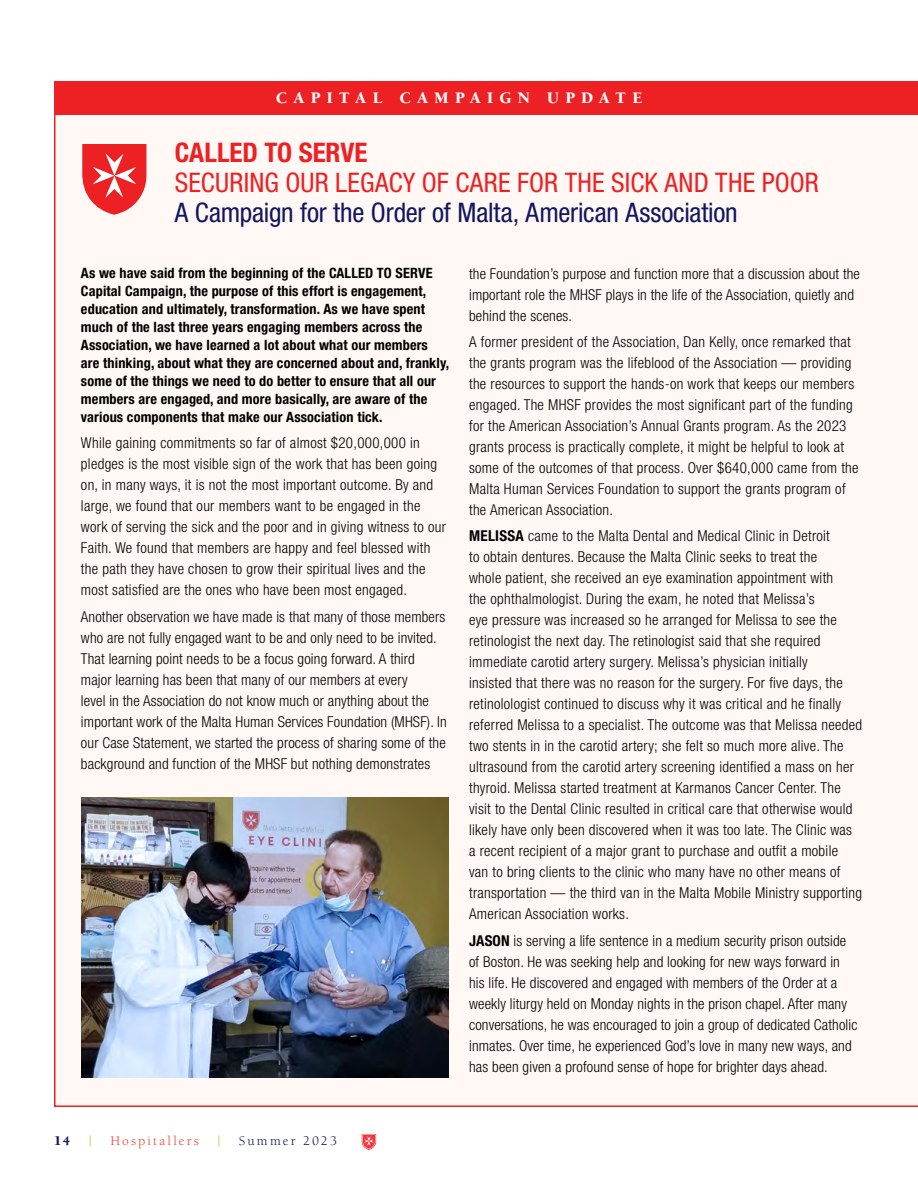
<style>
.page{position:relative;width:918px;height:1188px;background:#fff}
.page>*{position:absolute;margin:0;border:0;box-sizing:border-box;transform-origin:0 0}
.t1{font:condensed 27px "Helvetica Neue LT Std";letter-spacing:-.005em;color:#11175e}
.t2{font:condensed 27px "Helvetica Neue LT Std";letter-spacing:.005em;color:#ed2124}
.t3{font:700 condensed 27px "Helvetica Neue LT Std";letter-spacing:-.005em;color:#ed2124}
.t4{font:900 16.5px "Berkeley Std";letter-spacing:.38em;color:#fff}
.t5{font:300 condensed 15px/21px "Helvetica Neue LT Std";letter-spacing:.02em;color:#000}
.t6{font:700 condensed 14.25px/18px "Helvetica Neue LT Std";letter-spacing:.01em;color:#000}
.t7{font:13.5px "Berkeley Std";letter-spacing:.16em;color:#ef4135}
.t8{font:13.5px "Berkeley Std";letter-spacing:.155em;color:#11175e}
.t9{font:900 13.5px "Berkeley Std";color:#11175e}
.t10{font:13.5px "Berkeley Std";color:#d8b42a}
.s1{font-weight:700}
</style>
<div class="page">
<svg style="left:362px;top:1134px;width:14px;height:16px"></svg>
<div style="left:54px;top:115px;width:864px;height:992px;background:#fff8f5"></div>
<svg style="left:81px;top:143px;width:67px;height:73px"></svg>
<div style="left:54px;top:81px;width:864px;height:34px;background:#ed2124"></div>
<img style="left:81px;top:797px;width:368px;height:281px">
<p class="t4" style="left:276px;top:89px;width:368px">CAPITAL CAMPAIGN UPDATE</p>
<h1 class="t3" style="left:175px;top:136px;width:194px">CALLED TO SERVE</h1>
<h1 class="t2" style="left:175px;top:167px;width:646px">SECURING OUR LEGACY OF CARE FOR THE SICK AND THE POOR</h1>
<h1 class="t1" style="left:175px;top:197px;width:564px">A Campaign for the Order of Malta, American Association</h1>
<p class="t6" style="left:81px;top:264px;width:370px">As we have said from the beginning of the CALLED TO SERVE Capital Campaign, the purpose of this effort is engagement, education and ultimately, transformation. As we have spent much of the last three years engaging members across the Association, we have learned a lot about what our members are thinking, about what they are concerned about and, frankly, some of the things we need to do better to ensure that all our members are engaged, and more basically, are aware of the various components that make our Association tick.</p>
<p class="t5" style="left:81px;top:432px;width:366px">While gaining commitments so far of almost $20,000,000 in pledges is the most visible sign of the work that has been going on, in many ways, it is not the most important outcome. By and large, we found that our members want to be engaged in the work of serving the sick and the poor and in giving witness to our Faith. We found that members are happy and feel blessed with the path they have chosen to grow their spiritual lives and the most satisfied are the ones who have been most engaged.</p>
<p class="t5" style="left:81px;top:606px;width:367px">Another observation we have made is that many of those members who are not fully engaged want to be and only need to be invited.<br>That learning point needs to be a focus going forward. A third major learning has been that many of our members at every<br>level in the Association do not know much or anything about the important work of the Malta Human Services Foundation (MHSF). In our Case Statement, we started the process of sharing some of the background and function of the MHSF but nothing demonstrates</p>
<p class="t5" style="left:469px;top:263px;width:392px">the Foundation’s purpose and function more that a discussion about the important role the MHSF plays in the life of the Association, quietly and behind the scenes.</p>
<p class="t5" style="left:469px;top:331px;width:391px">A former president of the Association, Dan Kelly, once remarked that the grants program was the lifeblood of the Association — providing the resources to support the hands-on work that keeps our members engaged. The MHSF provides the most significant part of the funding for the American Association’s Annual Grants program. As the 2023 grants process is practically complete, it might be helpful to look at some of the outcomes of that process. Over $640,000 came from the Malta Human Services Foundation to support the grants program of the American Association.</p>
<p class="t5" style="left:469px;top:525px;width:394px"><span class="s1">MELISSA</span> came to the Malta Dental and Medical Clinic in Detroit<br>to obtain dentures. Because the Malta Clinic seeks to treat the<br>whole patient, she received an eye examination appointment with<br>the ophthalmologist. During the exam, he noted that Melissa’s<br>eye pressure was increased so he arranged for Melissa to see the retinologist the next day. The retinologist said that she required immediate carotid artery surgery. Melissa’s physician initially<br>insisted that there was no reason for the surgery. For five days, the retinolologist continued to discuss why it was critical and he finally referred Melissa to a specialist. The outcome was that Melissa needed two stents in in the carotid artery; she felt so much more alive. The ultrasound from the carotid artery screening identified a mass on her thyroid. Melissa started treatment at Karmanos Cancer Center. The visit to the Dental Clinic resulted in critical care that otherwise would likely have only been discovered when it was too late. The Clinic was a recent recipient of a major grant to purchase and outfit a mobile<br>van to bring clients to the clinic who many have no other means of transportation — the third van in the Malta Mobile Ministry supporting American Association works.</p>
<p class="t5" style="left:469px;top:930px;width:390px"><span class="s1">JASON</span> is serving a life sentence in a medium security prison outside of Boston. He was seeking help and looking for new ways forward in his life. He discovered and engaged with members of the Order at a weekly liturgy held on Monday nights in the prison chapel. After many conversations, he was encouraged to join a group of dedicated Catholic inmates. Over time, he experienced God’s love in many new ways, and has been given a profound sense of hope for brighter days ahead.</p>
<p class="t9" style="left:54px;top:1134px;width:18px">14</p>
<p class="t10" style="left:89px;top:1134px;width:4px">|</p>
<p class="t7" style="left:110px;top:1134px;width:90px">Hospitallers</p>
<p class="t10" style="left:217px;top:1134px;width:4px">|</p>
<p class="t8" style="left:239px;top:1134px;width:100px">Summer 2023</p>
</div>
